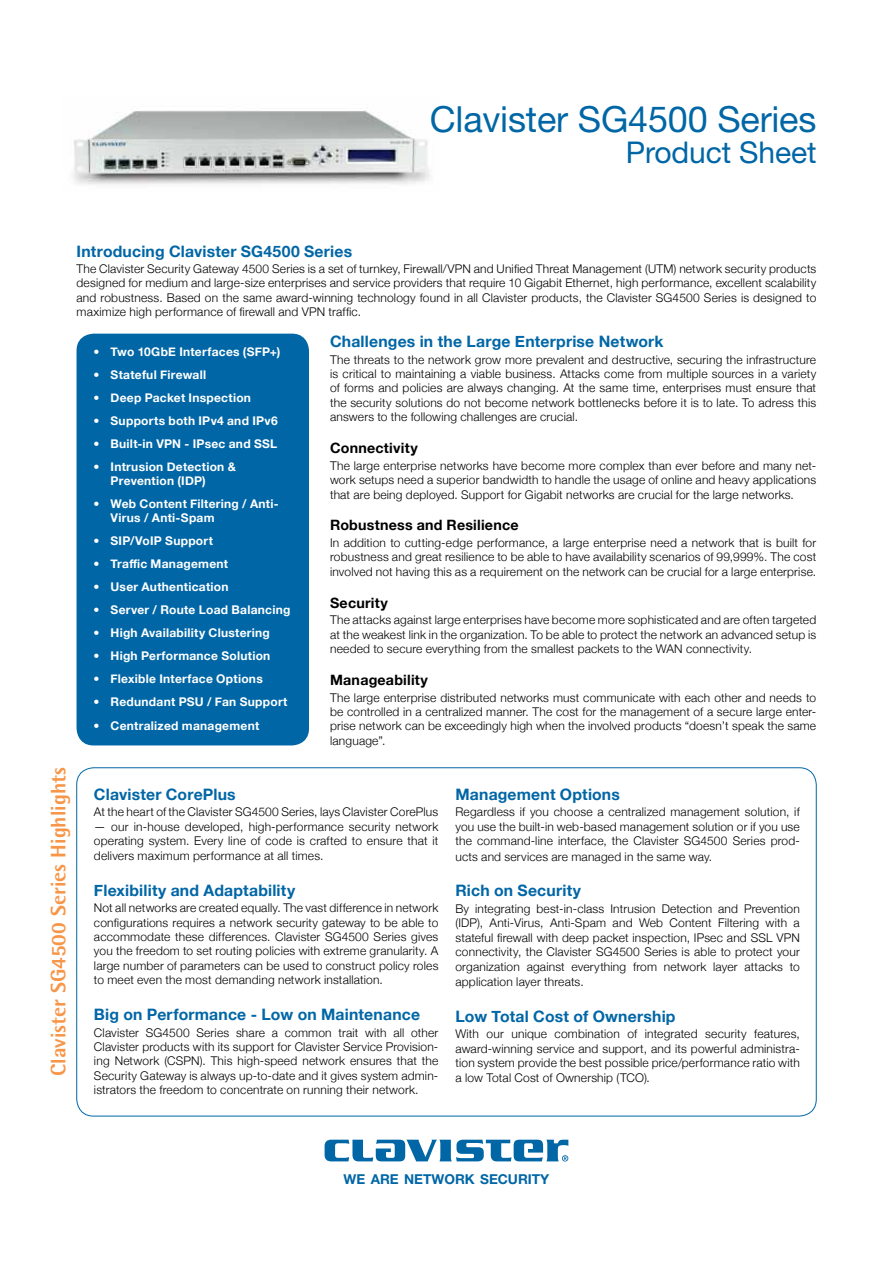
<style>
.page{position:relative;width:893px;height:1263px;background:#fff}
.page>*{position:absolute;margin:0;border:0;box-sizing:border-box;transform-origin:0 0}
.t1{font:36px "Helvetica Neue LT Std";letter-spacing:-.005em;color:#0066a6}
.t2{font:30px "Helvetica Neue LT Std";letter-spacing:-.005em;color:#0066a6}
.t3{font:800 21px "Rotis Semi Sans Std";color:#f79548}
.t4{font:700 15.75px "Helvetica Neue";letter-spacing:.01em;color:#0066a6}
.t5{font:700 14.25px "Helvetica Neue";letter-spacing:.015em;color:#000}
.t6{font:700 13.65px "Helvetica Neue LT Std";color:#0066a6}
.t7{font:300 12px/14.4px "Helvetica Neue";letter-spacing:.015em;color:#000;text-align:justify}
.t8{font:700 12px/14.4px "Helvetica Neue";letter-spacing:.02em;color:#fff}
</style>
<div class="page">
<svg style="left:325px;top:1140px;width:243px;height:21px"></svg>
<div style="left:77px;top:334px;width:232px;height:411px;background:#0066a6;border-radius:17px"></div>
<img style="left:73px;top:110px;width:357px;height:75px">
<h1 class="t1" style="left:430px;top:98px;width:388px">Clavister SG4500 Series</h1>
<h2 class="t2" style="left:626px;top:134px;width:192px">Product Sheet</h2>
<h3 class="t4" style="left:77px;top:237px;width:277px">Introducing Clavister SG4500 Series</h3>
<p class="t7" style="left:77px;top:261px;width:741px">The Clavister Security Gateway 4500 Series is a set of turnkey, Firewall/VPN and Unified Threat Management (UTM) network security products designed for medium and large-size enterprises and service providers that require 10 Gigabit Ethernet, high performance, excellent scalability and robustness. Based on the same award-winning technology found in all Clavister products, the Clavister SG4500 Series is designed to maximize high performance of firewall and VPN traffic.</p>
<h3 class="t3" style="left:45px;top:1076px;width:310px;rotate:-90deg">Clavister SG4500 Series Highlights</h3>
<p class="t8" style="left:94px;top:344px;width:188px">• Two 10GbE Interfaces (SFP+)</p>
<p class="t8" style="left:94px;top:367px;width:114px">• Stateful Firewall</p>
<p class="t8" style="left:94px;top:390px;width:159px">• Deep Packet Inspection</p>
<p class="t8" style="left:94px;top:413px;width:186px">• Supports both IPv4 and IPv6</p>
<p class="t8" style="left:94px;top:436px;width:185px">• Built-in VPN - IPsec and SSL</p>
<p class="t8" style="left:111px;top:459px;width:127px;text-indent:-17px">• Intrusion Detection &amp;<br>Prevention (IDP)</p>
<p class="t8" style="left:111px;top:496px;width:170px;text-indent:-17px">• Web Content Filtering / Anti-<br>Virus / Anti-Spam</p>
<p class="t8" style="left:94px;top:533px;width:121px">• SIP/VoIP Support</p>
<p class="t8" style="left:94px;top:556px;width:136px">• Traffic Management</p>
<p class="t8" style="left:94px;top:579px;width:137px">• User Authentication</p>
<p class="t8" style="left:94px;top:602px;width:198px">• Server / Route Load Balancing</p>
<p class="t8" style="left:94px;top:625px;width:178px">• High Availability Clustering</p>
<p class="t8" style="left:94px;top:648px;width:178px">• High Performance Solution</p>
<p class="t8" style="left:94px;top:671px;width:171px">• Flexible Interface Options</p>
<p class="t8" style="left:94px;top:693px;width:195px">• Redundant PSU / Fan Support</p>
<p class="t8" style="left:94px;top:718px;width:167px">• Centralized management</p>
<h3 class="t4" style="left:330px;top:327px;width:335px">Challenges in the Large Enterprise Network</h3>
<p class="t7" style="left:330px;top:351px;width:488px">The threats to the network grow more prevalent and destructive, securing the infrastructure is critical to maintaining a viable business. Attacks come from multiple sources in a variety of forms and policies are always changing. At the same time, enterprises must ensure that the security solutions do not become network bottlenecks before it is to late. To adress this answers to the following challenges are crucial.</p>
<p class="t5" style="left:330px;top:435px;width:89px">Connectivity</p>
<p class="t7" style="left:330px;top:457px;width:488px">The large enterprise networks have become more complex than ever before and many net&shy;work setups need a superior bandwidth to handle the usage of online and heavy applications that are being deployed. Support for Gigabit networks are crucial for the large networks.</p>
<p class="t5" style="left:330px;top:512px;width:190px">Robustness and Resilience</p>
<p class="t7" style="left:330px;top:535px;width:488px">In addition to cutting-edge performance, a large enterprise need a network that is built for robustness and great resilience to be able to have availability scenarios of 99,999%. The cost involved not having this as a requirement on the network can be crucial for a large enterprise.</p>
<p class="t5" style="left:330px;top:590px;width:59px">Security</p>
<p class="t7" style="left:330px;top:612px;width:488px">The attacks against large enterprises have become more sophisticated and are often targeted at the weakest link in the organization. To be able to protect the network an advanced setup is needed to secure everything from the smallest packets to the WAN connectivity.</p>
<p class="t5" style="left:330px;top:667px;width:99px">Manageability</p>
<p class="t7" style="left:330px;top:689px;width:488px">The large enterprise distributed networks must communicate with each other and needs to be controlled in a centralized manner. The cost for the management of a secure large enter&shy;prise network can be exceedingly high when the involved products “doesn’t speak the same language”.</p>
<h3 class="t4" style="left:94px;top:780px;width:143px">Clavister CorePlus</h3>
<p class="t7" style="left:94px;top:804px;width:346px">At the heart of the Clavister SG4500 Series, lays Clavister CorePlus</p>
<p class="t7" style="left:94px;top:819px;width:346px">— our in-house developed, high-performance security network operating system. Every line of code is crafted to ensure that it delivers maximum performance at all times.</p>
<h3 class="t4" style="left:94px;top:876px;width:203px">Flexibility and Adaptability</h3>
<p class="t7" style="left:94px;top:900px;width:346px">Not all networks are created equally. The vast difference in network configurations requires a network security gateway to be able to accommodate these differences. Clavister SG4500 Series gives you the freedom to set routing policies with extreme granularity. A large number of parameters can be used to construct policy roles to meet even the most demanding network installation.</p>
<h3 class="t4" style="left:94px;top:1000px;width:328px">Big on Performance - Low on Maintenance</h3>
<p class="t7" style="left:94px;top:1024px;width:346px">Clavister SG4500 Series share a common trait with all other Clavister products with its support for Clavister Service Provision&shy;ing Network (CSPN). This high-speed network ensures that the Security Gateway is always up-to-date and it gives system admin&shy;istrators the freedom to concentrate on running their network.</p>
<h3 class="t4" style="left:455px;top:780px;width:166px">Management Options</h3>
<p class="t7" style="left:455px;top:804px;width:346px">Regardless if you choose a centralized management solution, if you use the built-in web-based management solution or if you use the command-line interface, the Clavister SG4500 Series prod&shy;ucts and services are managed in the same way.</p>
<h3 class="t4" style="left:455px;top:877px;width:127px">Rich on Security</h3>
<p class="t7" style="left:455px;top:901px;width:346px">By integrating best-in-class Intrusion Detection and Prevention (IDP), Anti-Virus, Anti-Spam and Web Content Filtering with a stateful firewall with deep packet inspection, IPsec and SSL VPN connectivity, the Clavister SG4500 Series is able to protect your organization against everything from network layer attacks to application layer threats.</p>
<h3 class="t4" style="left:455px;top:1002px;width:222px">Low Total Cost of Ownership</h3>
<p class="t7" style="left:455px;top:1026px;width:346px">With our unique combination of integrated security features, award-winning service and support, and its powerful administra&shy;tion system provide the best possible price/performance ratio with a low Total Cost of Ownership (TCO).</p>
<p class="t6" style="left:344px;top:1171px;width:207px">WE ARE NETWORK SECURITY</p>
</div>
